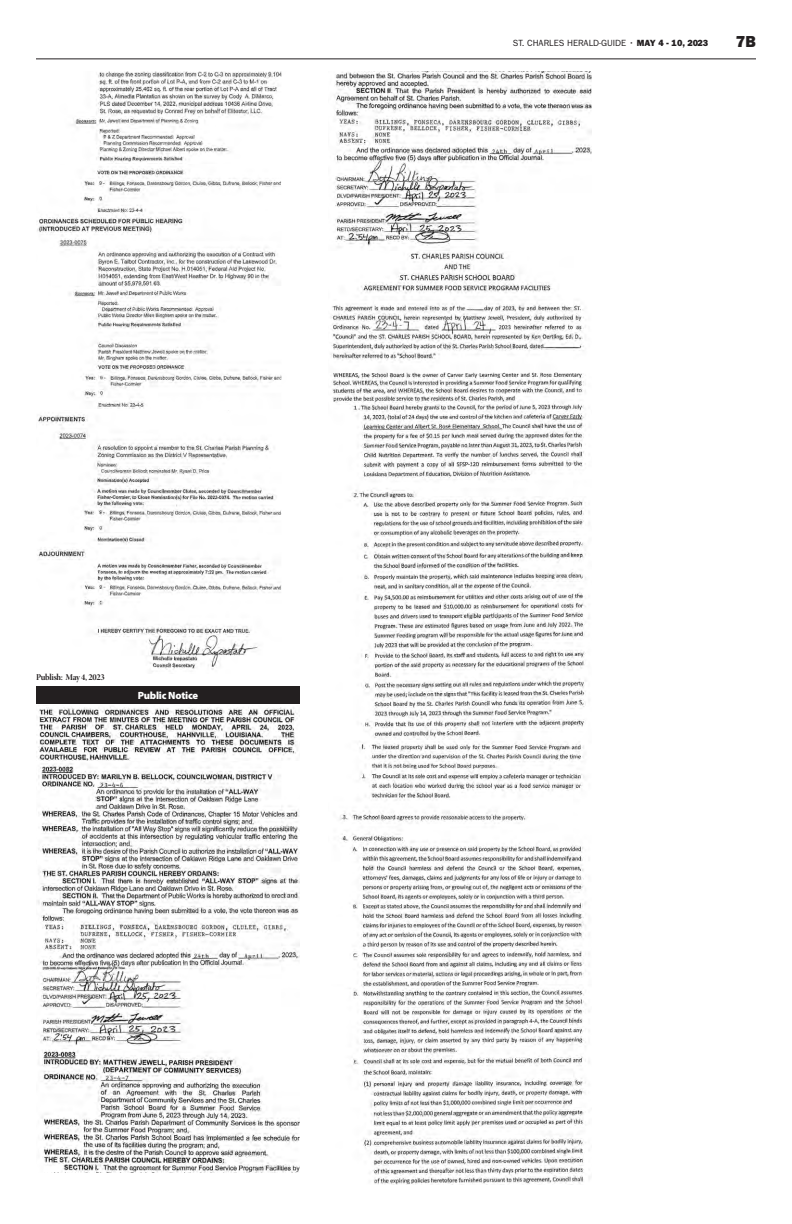
<style>
.page{position:relative;width:792px;height:1224px;background:#fff}
.page>*{position:absolute;margin:0;border:0;box-sizing:border-box;transform-origin:0 0}
.t1{font:16px "ITC Franklin Gothic Std Hvy";color:#231f20}
.t2{font:900 10.5px "Myriad Pro";letter-spacing:-.02em;color:#fff}
.t3{font:9px "ITC Franklin Gothic Std";color:#231f20}
.t4{font:9px "Minion Pro Bold Disp";letter-spacing:-.03em;color:#231f20}
.s1{font-family:"ITC Franklin Gothic Std Hvy"}
</style>
<div class="page">
<hr style="left:36px;top:58px;width:720px;height:1px;background:#231f20">
<div style="left:36px;top:686px;width:264px;height:18px;background:#231f20"></div>
<img style="left:36px;top:707px;width:262px;height:54px">
<svg style="left:37px;top:763px;width:263px;height:283px"></svg>
<svg style="left:41px;top:1050px;width:259px;height:122px"></svg>
<img style="left:334px;top:71px;width:257px;height:181px">
<svg style="left:330px;top:252px;width:256px;height:488px"></svg>
<img style="left:339px;top:741px;width:251px;height:443px">
<img style="left:73px;top:71px;width:209px;height:93px">
<svg style="left:37px;top:166px;width:245px;height:243px"></svg>
<img style="left:37px;top:414px;width:245px;height:258px">
<p class="t4" style="left:36px;top:671px;width:70px">Publish: May 4, 2023</p>
<p class="t2" style="left:138px;top:688px;width:62px">Public Notice</p>
<p class="t3" style="left:513px;top:38px;width:197px">ST. CHARLES HERALD-GUIDE • <span class="s1">MAY 4 - 10, 2023</span></p>
<h1 class="t1" style="left:736px;top:32px;width:22px">7B</h1>
</div>
